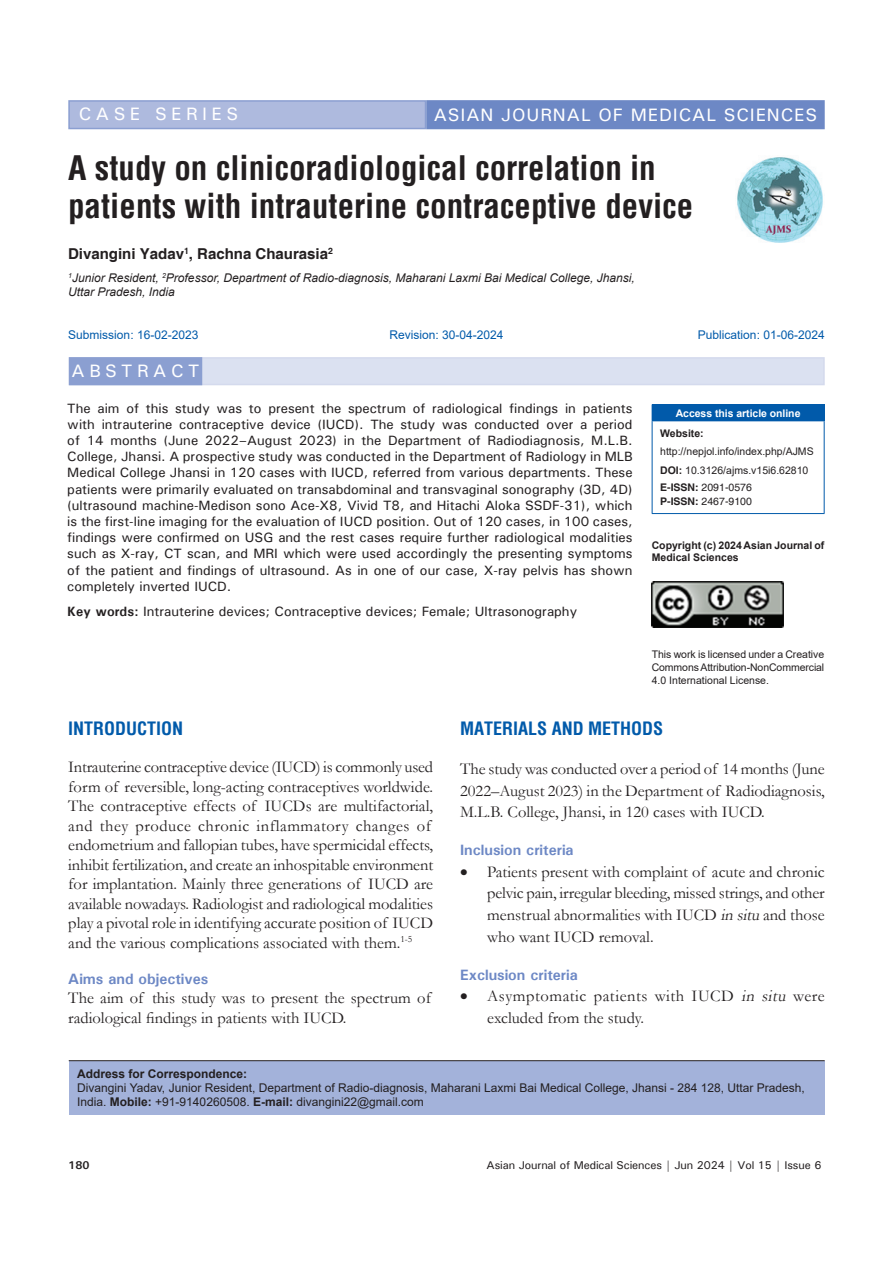
<style>
.page{position:relative;width:893px;height:1263px;background:#fff}
.page>*{position:absolute;margin:0;border:0;box-sizing:border-box;transform-origin:0 0}
.AT{font:700 condensed 33px/37.5px "Helvetica";color:#231f20}
.t1{font:700 condensed 18px "Helvetica";color:#015aaa}
.AH{font:500 18px "Univers";letter-spacing:.05em;color:#fff}
.AH-2{font:500 18px "Univers";letter-spacing:.25em;color:#fff}
.ABSH{font:500 18px "Univers";letter-spacing:.25em;color:#fff}
.TX{font:16.5px/19.5px "Garamond";color:#231f20}
.LL{font:16.5px/21.6px "Garamond";color:#231f20;text-align:justify}
.LL-2{font:16.5px/21.6px "Garamond";letter-spacing:.035em;color:#231f20}
.t2{font:700 15px "Univers";color:#6d88c5}
.AU{font:700 15px "Helvetica";color:#231f20}
.ABS{font:500 13.5px/16.2px "Univers";color:#231f20;text-align:justify}
.KWD{font:500 13.5px "Univers";color:#231f20}
.ADD{font:12px/14.4px "Arial";color:#231f20}
.AFF{font:italic 12px/14.4px "Arial";color:#231f20}
.HIS{font:12px "Arial";color:#015aaa}
.t3{font:500 11.25px "Univers";letter-spacing:-.01em;color:#231f20}
.t4{font:700 11.25px "Univers";color:#231f20}
.License{font:10.5px/12.6px "Arial";letter-spacing:-.01em;color:#231f20;text-align:justify}
.License-2{font:700 10.5px/12.6px "Arial";color:#231f20}
.Web{font:10.5px/18.8px "Arial";color:#231f20}
.ISSN{font:10.5px/14.2px "Helvetica";color:#231f20}
.DOI{font:10.5px "Arial";color:#231f20}
.t5{font:700 10.5px "Arial";letter-spacing:-.005em;color:#fff}
.s1{font-weight:700}
.s2{font-style:italic}
</style>
<div class="page">
<div style="left:69px;top:1061px;width:756px;height:53px;background:#a3b2da"></div>
<hr style="left:69px;top:1060px;width:756px;height:1px;background:#231f20">
<img style="left:737px;top:157px;width:86px;height:86px">
<div style="left:69px;top:101px;width:356px;height:28px;background:#aebade"></div>
<div style="left:68px;top:100px;width:358px;height:29px;border:2px solid #8b9fd1"></div>
<div style="left:427px;top:101px;width:397px;height:28px;background:#6d88c5"></div>
<div style="left:426px;top:100px;width:399px;height:29px;border:2px solid #6d88c5"></div>
<div style="left:69px;top:357px;width:756px;height:28px;background:#dbe1f1"></div>
<div style="left:69px;top:358px;width:132px;height:26px;background:#8b9fd1"></div>
<div style="left:69px;top:357px;width:133px;height:28px;border:2px solid #8b9fd1"></div>
<div style="left:652px;top:405px;width:172px;height:16px;background:#015aaa"></div>
<hr style="left:652px;top:404px;width:172px;height:1px;background:#015aaa">
<svg style="left:824px;top:405px;width:1px;height:15px"></svg>
<hr style="left:652px;top:421px;width:1px;height:92px;background:#015aaa">
<hr style="left:824px;top:421px;width:1px;height:92px;background:#015aaa">
<hr style="left:652px;top:513px;width:172px;height:1px;background:#015aaa">
<img style="left:652px;top:581px;width:132px;height:47px">
<p class="AH-2" style="left:79px;top:103px;width:161px">CASE SERIES</p>
<p class="AH" style="left:434px;top:103px;width:385px">ASIAN JOURNAL OF MEDICAL SCIENCES</p>
<p class="AT" style="left:68px;top:149px;width:627px">A study on clinicoradiological correlation in patients with intrauterine contraceptive device</p>
<p class="AU" style="left:68px;top:245px;width:266px">Divangini Yadav<sup>1</sup>, Rachna Chaurasia<sup>2</sup></p>
<p class="AFF" style="left:68px;top:271px;width:568px"><sup>1</sup>Junior Resident, <sup>2</sup>Professor, Department of Radio-diagnosis, Maharani Laxmi Bai Medical College, Jhansi,<br>Uttar Pradesh, India</p>
<p class="HIS" style="left:68px;top:327px;width:132px">Submission: 16-02-2023</p>
<p class="HIS" style="left:389px;top:327px;width:116px">Revision: 30-04-2024</p>
<p class="HIS" style="left:698px;top:327px;width:128px">Publication: 01-06-2024</p>
<p class="ABSH" style="left:72px;top:360px;width:129px">ABSTRACT</p>
<p class="ABS" style="left:67px;top:400px;width:567px">The aim of this study was to present the spectrum of radiological findings in patients with intrauterine contraceptive device (IUCD). The study was conducted over a period of 14 months (June 2022–August 2023) in the Department of Radiodiagnosis, M.L.B.<br>College, Jhansi. A prospective study was conducted in the Department of Radiology in MLB Medical College Jhansi in 120 cases with IUCD, referred from various departments. These patients were primarily evaluated on transabdominal and transvaginal sonography (3D, 4D) (ultrasound machine-Medison sono Ace-X8, Vivid T8, and Hitachi Aloka SSDF-31), which is the first-line imaging for the evaluation of IUCD position. Out of 120 cases, in 100 cases, findings were confirmed on USG and the rest cases require further radiological modalities such as X-ray, CT scan, and MRI which were used accordingly the presenting symptoms of the patient and findings of ultrasound. As in one of our case, X-ray pelvis has shown completely inverted IUCD.</p>
<p class="KWD" style="left:67px;top:602px;width:511px"><span class="s1">Key words:</span> Intrauterine devices; Contraceptive devices; Female; Ultrasonography</p>
<p class="t5" style="left:676px;top:405px;width:126px">Access this article online</p>
<p class="Web" style="left:660px;top:423px;width:155px"><span class="s1">Website: </span>http://nepjol.info/index.php/AJMS</p>
<p class="DOI" style="left:660px;top:463px;width:150px"><span class="s1">DOI:</span> 10.3126/ajms.v15i6.62810</p>
<p class="ISSN" style="left:660px;top:481px;width:93px"><span class="s1">E-ISSN:</span> 2091-0576<br><span class="s1">P-ISSN:</span> 2467-9100</p>
<p class="License-2" style="left:652px;top:539px;width:174px">Copyright (c) 2024 Asian Journal of<br>Medical Sciences</p>
<p class="License" style="left:652px;top:648px;width:174px">This work is licensed under a Creative Commons Attribution-NonCommercial 4.0 International License.</p>
<h1 class="t1" style="left:68px;top:717px;width:117px">INTRODUCTION</h1>
<p class="TX" style="left:68px;top:757px;width:366px">Intrauterine contraceptive device (IUCD) is commonly used form of reversible, long-acting contraceptives worldwide.<br>The contraceptive effects of IUCDs are multifactorial, and they produce chronic inflammatory changes of endometrium and fallopian tubes, have spermicidal effects, inhibit fertilization, and create an inhospitable environment for implantation. Mainly three generations of IUCD are available nowadays. Radiologist and radiological modalities play a pivotal role in identifying accurate position of IUCD and the various complications associated with them.<sup>1-5</sup></p>
<h2 class="t2" style="left:68px;top:969px;width:142px">Aims and objectives</h2>
<p class="TX" style="left:68px;top:988px;width:364px">The aim of this study was to present the spectrum of radiological findings in patients with IUCD.</p>
<h1 class="t1" style="left:460px;top:717px;width:205px">MATERIALS AND METHODS</h1>
<p class="TX" style="left:460px;top:758px;width:366px;line-height:21.6px;text-align:justify">The study was conducted over a period of 14 months (June 2022–August 2023) in the Department of Radiodiagnosis, M.L.B. College, Jhansi, in 120 cases with IUCD.</p>
<h2 class="t2" style="left:460px;top:840px;width:115px">Inclusion criteria</h2>
<p class="LL" style="left:487px;top:860px;width:339px;text-indent:-27px">• Patients present with complaint of acute and chronic pelvic pain, irregular bleeding, missed strings, and other menstrual abnormalities with IUCD <span class="s2">in situ</span> and those who want IUCD removal.</p>
<h2 class="t2" style="left:460px;top:965px;width:119px">Exclusion criteria</h2>
<p class="LL-2" style="left:487px;top:985px;width:339px;text-indent:-27px">• Asymptomatic patients with IUCD <span class="s2">in situ</span> were excluded from the study.</p>
<p class="ADD" style="left:77px;top:1066px;width:729px"><span class="s1">Address for Correspondence:<br></span>Divangini Yadav, Junior Resident, Department of Radio-diagnosis, Maharani Laxmi Bai Medical College, Jhansi - 284 128, Uttar Pradesh,<br>India. <span class="s1">Mobile:</span> +91-9140260508. <span class="s1">E-mail:</span> divangini22@gmail.com</p>
<p class="t4" style="left:68px;top:1157px;width:23px">180</p>
<p class="t3" style="left:487px;top:1157px;width:336px">Asian Journal of Medical Sciences | Jun 2024 | Vol 15 | Issue 6</p>
</div>
